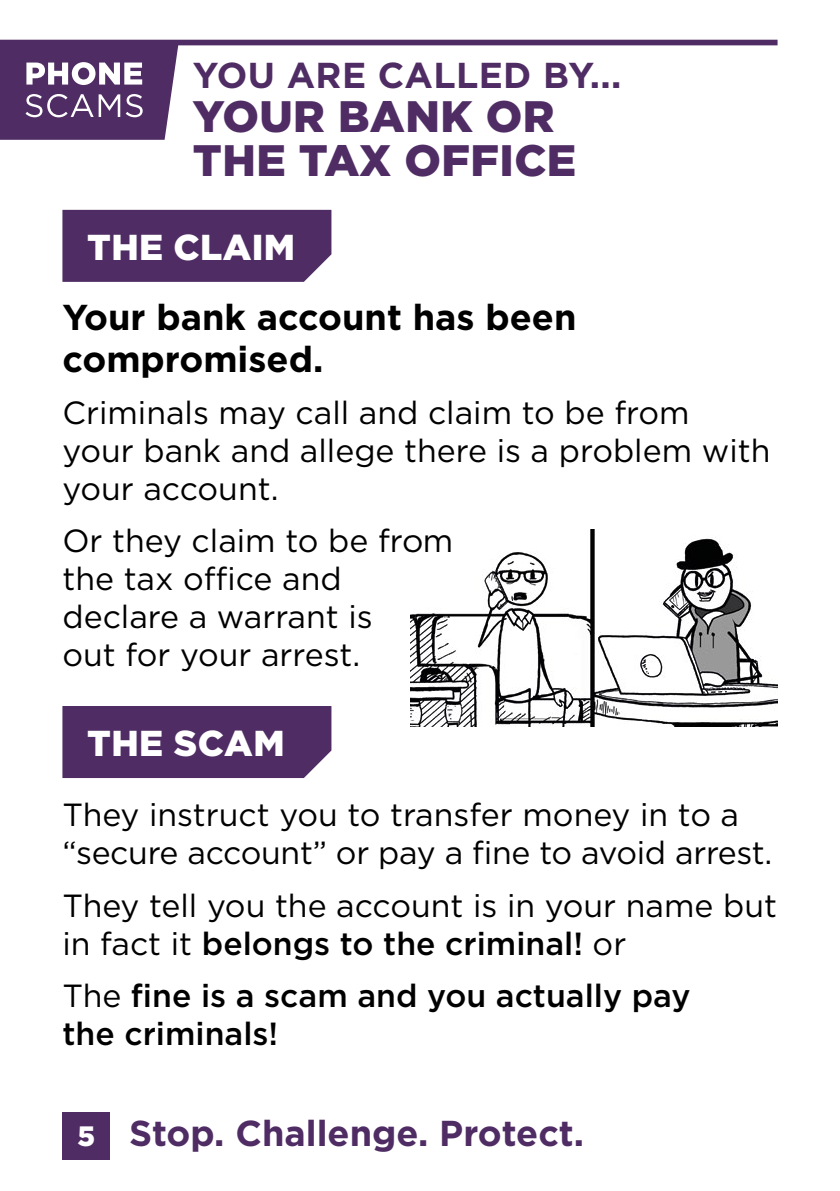
<style>
.page{position:relative;width:840px;height:1191px;background:#fff}
.page>*{position:absolute;margin:0;border:0;box-sizing:border-box;transform-origin:0 0}
.t1{font:900 44px/44px "Gotham";letter-spacing:.01em;color:#4f2c63}
.t2{font:700 36px "Gotham";color:#4f2c63}
.t3{font:700 36px/42px "Gotham";color:#000}
.t4{font:900 36px "Gotham";letter-spacing:.01em;color:#fff}
.t5{font:32px/38px "Gotham";color:#000}
.t6{font:500 32px/38px "Gotham";color:#000}
.t7{font:900 28px "Gotham";color:#fff}
.s1{font-weight:500}
.s2{font-weight:400}
</style>
<div class="page">
<svg style="left:0;top:40px;width:777px;height:100px"></svg>
<svg style="left:26px;top:62px;width:117px;height:55px"></svg>
<div style="left:62px;top:1112px;width:48px;height:48px;background:#4f2c63"></div>
<div style="left:62px;top:210px;width:269px;height:72px;background:#4f2c63"></div>
<div style="left:62px;top:706px;width:269px;height:72px;background:#4f2c63"></div>
<img style="left:410px;top:529px;width:367px;height:197px">
<p class="t2" style="left:193px;top:54px;width:430px">YOU ARE CALLED BY...</p>
<h1 class="t1" style="left:193px;top:94px;width:385px">YOUR BANK OR<br>THE TAX OFFICE</h1>
<p class="t4" style="left:87px;top:223px;width:209px">THE CLAIM</p>
<p class="t3" style="left:62px;top:295px;width:515px">Your bank account has been compromised.</p>
<p class="t5" style="left:62px;top:393px;width:709px">Criminals may call and claim to be from<br>your bank and allege there is a problem with your account.</p>
<p class="t5" style="left:62px;top:521px;width:392px">Or they claim to be from the tax office and declare a warrant is<br>out for your arrest.</p>
<p class="t4" style="left:87px;top:719px;width:199px">THE SCAM</p>
<p class="t5" style="left:62px;top:795px;width:711px">They instruct you to transfer money in to a “secure account” or pay a fine to avoid arrest.</p>
<p class="t5" style="left:62px;top:885px;width:715px">They tell you the account is in your name but in fact it <span class="s1">belongs to the criminal!</span> or</p>
<p class="t6" style="left:62px;top:976px;width:629px"><span class="s2">The</span> fine is a scam and you actually pay the criminals!</p>
<p class="t7" style="left:77px;top:1117px;width:19px">5</p>
<p class="t2" style="left:129px;top:1112px;width:456px">Stop. Challenge. Protect.</p>
</div>
